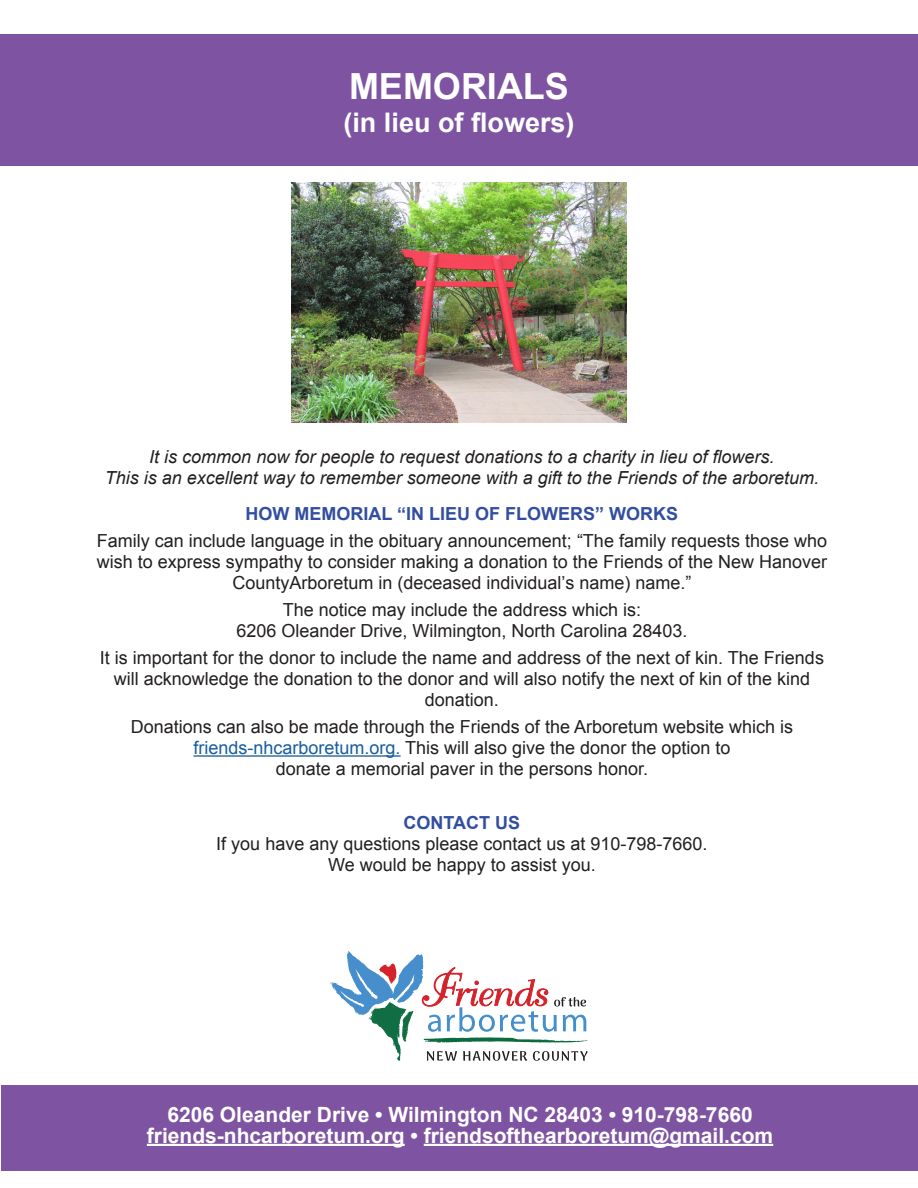
<style>
.page{position:relative;width:918px;height:1188px;background:#fff}
.page>*{position:absolute;margin:0;border:0;box-sizing:border-box;transform-origin:0 0}
.t1{font:700 36px "Arial";color:#fff}
.t2{font:700 27px "Arial";color:#fff}
.t3{font:700 21px/21px "Arial";color:#fff;text-align:center}
.t4{font:18px/21px "Arial";color:#231f20;text-align:center}
.t5{font:italic 18px/21px "Arial";color:#231f20;text-align:center}
.t6{font:700 18px "Arial";color:#324ea1}
.s1{color:#175d9e}
</style>
<div class="page">
<div style="left:0;top:35px;width:918px;height:131px;background:#7e54a2"></div>
<div style="left:1px;top:1085px;width:917px;height:86px;background:#7e54a2"></div>
<hr style="left:147px;top:1144px;width:258px;height:2px;background:#fff">
<hr style="left:424px;top:1144px;width:349px;height:2px;background:#fff">
<hr style="left:193px;top:755px;width:208px;height:2px;background:#175d9e">
<svg style="left:330px;top:951px;width:258px;height:110px"></svg>
<img style="left:291px;top:183px;width:336px;height:240px">
<p class="t1" style="left:349px;top:63px;width:221px">MEMORIALS</p>
<p class="t2" style="left:343px;top:105px;width:233px">(in lieu of flowers)</p>
<p class="t5" style="left:105px;top:447px;width:716px">It is common now for people to request donations to a charity in lieu of flowers.<br>This is an excellent way to remember someone with a gift to the Friends of the arboretum.</p>
<p class="t6" style="left:246px;top:502px;width:434px">HOW MEMORIAL “IN LIEU OF FLOWERS” WORKS</p>
<p class="t4" style="left:97px;top:530px;width:732px">Family can include language in the obituary announcement; “The family requests those who wish to express sympathy to consider making a donation to the Friends of the New Hanover<br>CountyArboretum in (deceased individual’s name) name.”</p>
<p class="t4" style="left:236px;top:599px;width:453px">The notice may include the address which is:<br>6206 Oleander Drive, Wilmington, North Carolina 28403.</p>
<p class="t4" style="left:100px;top:647px;width:726px">It is important for the donor to include the name and address of the next of kin. The Friends will acknowledge the donation to the donor and will also notify the next of kin of the kind donation.</p>
<p class="t4" style="left:131px;top:716px;width:664px">Donations can also be made through the Friends of the Arboretum website which is <span class="s1">friends-nhcarboretum.org.</span> This will also give the donor the option to<br>donate a memorial paver in the persons honor.</p>
<p class="t6" style="left:404px;top:811px;width:118px">CONTACT US</p>
<p class="t4" style="left:216px;top:833px;width:493px">If you have any questions please contact us at 910-798-7660.<br>We would be happy to assist you.</p>
<p class="t3" style="left:147px;top:1104px;width:628px">6206 Oleander Drive • Wilmington NC 28403 • 910-798-7660 friends-nhcarboretum.org • friendsofthearboretum@gmail.com</p>
</div>
